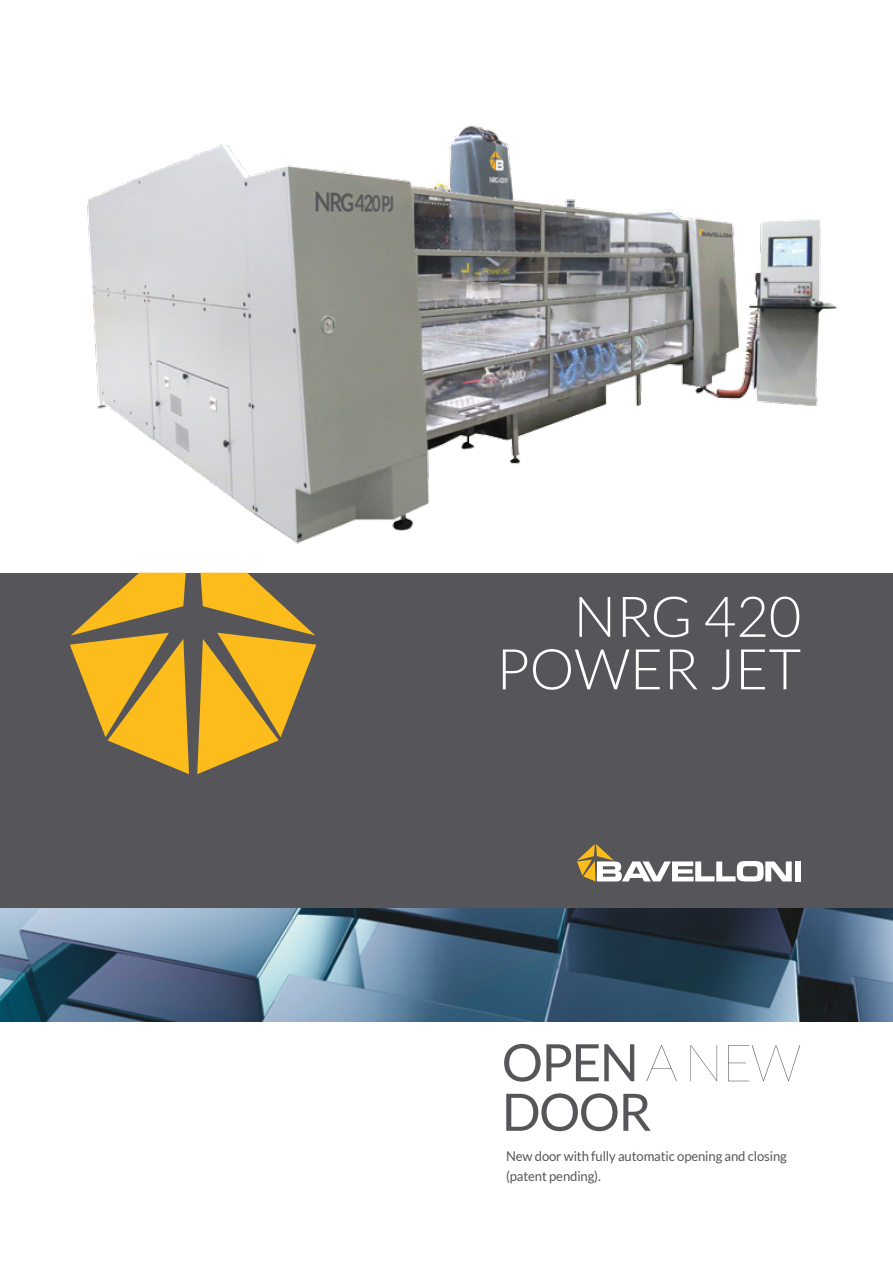
<style>
.page{position:relative;width:893px;height:1263px;background:#fff}
.page>*{position:absolute;margin:0;border:0;box-sizing:border-box;transform-origin:0 0}
.t1{font:300 56.25px/52.5px "Lato";color:#fff;text-align:right}
.t2{font:51.6px/49.5px "Lato";letter-spacing:-.03em;color:#56565a}
.t3{font:13.5px/19.5px "Lato";letter-spacing:-.01em;color:#56565a}
.s1{font-weight:100}
</style>
<div class="page">
<div style="left:0;top:573px;width:893px;height:336px;background:#56565a"></div>
<svg style="left:577px;top:844px;width:215px;height:37px"></svg>
<div style="left:795px;top:861px;width:6px;height:20px;background:#fff"></div>
<img style="left:0;top:909px;width:893px;height:112px">
<svg style="left:70px;top:573px;width:119px;height:201px"></svg>
<svg style="left:197px;top:573px;width:119px;height:201px"></svg>
<img style="left:87px;top:125px;width:750px;height:419px">
<h1 class="t1" style="left:496px;top:591px;width:307px">NRG 420<br>POWER JET</h1>
<h2 class="t2" style="left:502px;top:1037px;width:300px">OPEN <span class="s1">A NEW<br></span>DOOR</h2>
<p class="t3" style="left:506px;top:1146px;width:282px">New door with fully automatic opening and closing (patent pending).</p>
</div>
